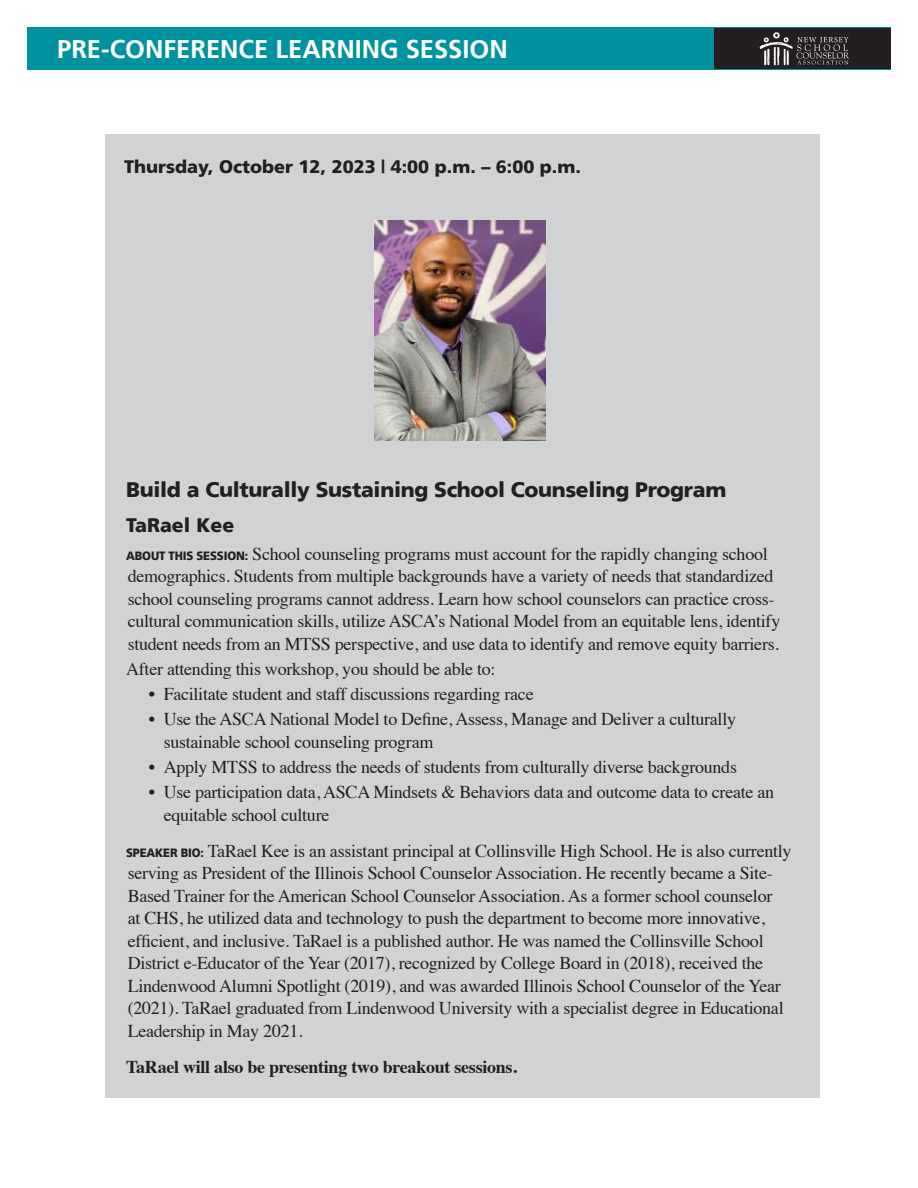
<style>
.page{position:relative;width:918px;height:1188px;background:#fff}
.page>*{position:absolute;margin:0;border:0;box-sizing:border-box;transform-origin:0 0}
.Schedule_copy{font:700 25.5px "Frutiger";color:#fff}
.t1{font:900 21px "Frutiger";letter-spacing:-.015em;color:#231f20}
.t2{font:900 19.5px "Frutiger";color:#231f20}
.t3{font:18px/22.5px "Times";letter-spacing:-.015em;color:#231f20}
.t4{font:700 18px "Times";letter-spacing:-.015em;color:#231f20}
.t5{font:900 18px "Frutiger";color:#231f20}
.s1{font-family:"Frutiger";font-weight:900;font-size:12px}
</style>
<div class="page">
<div style="left:27px;top:27px;width:864px;height:42px;background:#00939f"></div>
<div style="left:714px;top:28px;width:176px;height:40px;background:#231f20"></div>
<svg style="left:760px;top:32px;width:89px;height:34px"></svg>
<div style="left:105px;top:134px;width:715px;height:963px;background:#d1d2d4"></div>
<img style="left:375px;top:220px;width:171px;height:221px">
<p class="Schedule_copy" style="left:57px;top:38px;width:452px">PRE-CONFERENCE LEARNING SESSION</p>
<p class="t5" style="left:124px;top:159px;width:458px">Thursday, October 12, 2023 | 4:00 p.m. – 6:00 p.m.</p>
<p class="t1" style="left:126px;top:481px;width:602px">Build a Culturally Sustaining School Counseling Program</p>
<p class="t2" style="left:126px;top:516px;width:110px">TaRael Kee</p>
<p class="t3" style="left:126px;top:541px;width:656px"><span class="s1">ABOUT THIS SESSION:</span> School counseling programs must account for the rapidly changing school demographics. Students from multiple backgrounds have a variety of needs that standardized school counseling programs cannot address. Learn how school counselors can practice cross&shy;cultural communication skills, utilize ASCA’s National Model from an equitable lens, identify student needs from an MTSS perspective, and use data to identify and remove equity barriers.</p>
<p class="t3" style="left:126px;top:656px;width:371px">After attending this workshop, you should be able to:</p>
<p class="t3" style="left:149px;top:681px;width:387px">• Facilitate student and staff discussions regarding race</p>
<p class="t3" style="left:164px;top:706px;width:574px;text-indent:-15px">• Use the ASCA National Model to Define, Assess, Manage and Deliver a culturally sustainable school counseling program</p>
<p class="t3" style="left:149px;top:754px;width:590px">• Apply MTSS to address the needs of students from culturally diverse backgrounds</p>
<p class="t3" style="left:164px;top:779px;width:612px;text-indent:-15px">• Use participation data, ASCA Mindsets &amp; Behaviors data and outcome data to create an equitable school culture</p>
<p class="t3" style="left:126px;top:838px;width:667px"><span class="s1">SPEAKER BIO:</span> TaRael Kee is an assistant principal at Collinsville High School. He is also currently serving as President of the Illinois School Counselor Association. He recently became a Site-Based Trainer for the American School Counselor Association. As a former school counselor<br>at CHS, he utilized data and technology to push the department to become more innovative, efficient, and inclusive. TaRael is a published author. He was named the Collinsville School District e-Educator of the Year (2017), recognized by College Board in (2018), received the Lindenwood Alumni Spotlight (2019), and was awarded Illinois School Counselor of the Year (2021). TaRael graduated from Lindenwood University with a specialist degree in Educational Leadership in May 2021.</p>
<p class="t4" style="left:126px;top:1049px;width:392px">TaRael will also be presenting two breakout sessions.</p>
</div>
